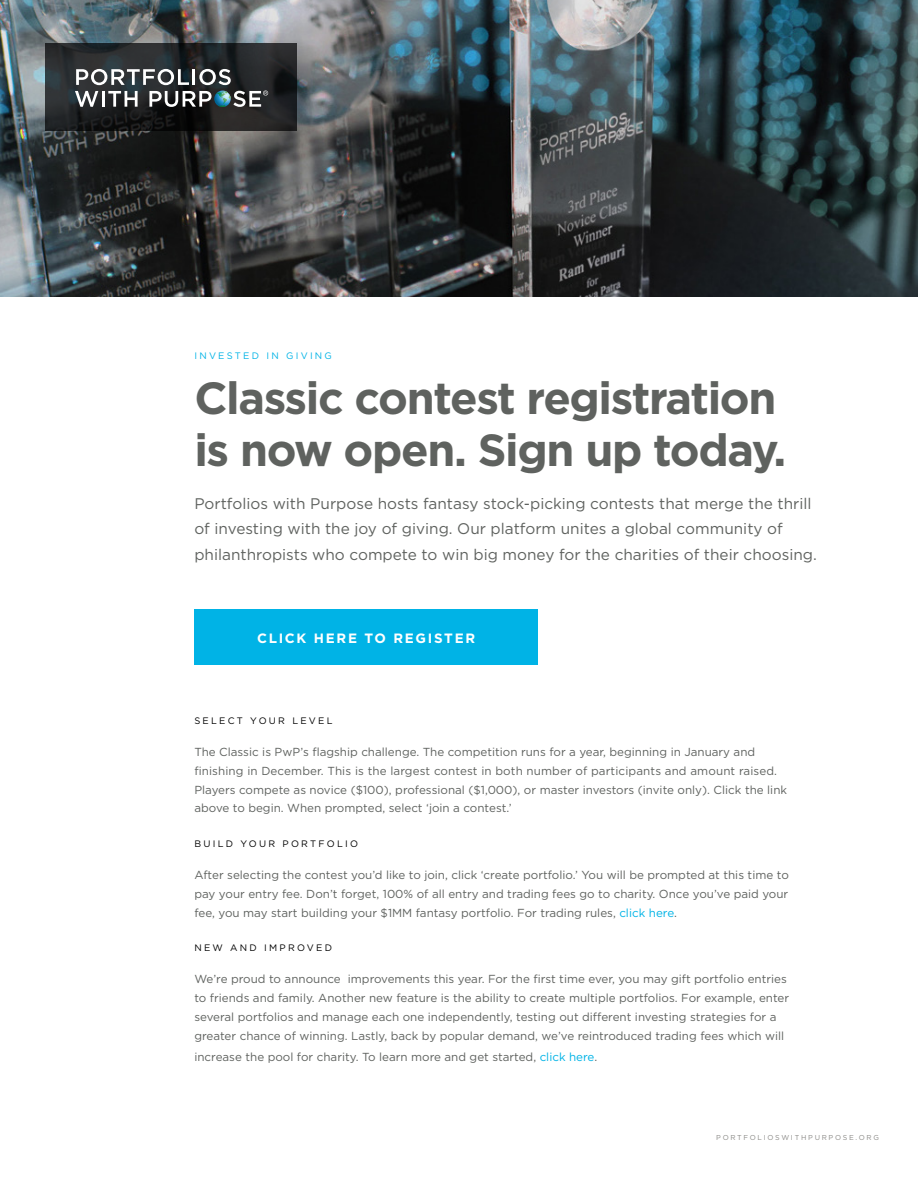
<style>
.page{position:relative;width:918px;height:1188px;background:#fff}
.page>*{position:absolute;margin:0;border:0;box-sizing:border-box;transform-origin:0 0}
.t1{font:700 45px/52.5px "Gotham";letter-spacing:-.03em;color:#5f625f}
.t2{font:15.3px/25.5px "Gotham";color:#5f625f}
.t3{font:700 13.5px "Gotham";letter-spacing:.125em;color:#fff}
.t4{font:11.7px/18.8px "Gotham";color:#5f625f}
.t5{font:9.3px "Gotham";letter-spacing:.24em;color:#000}
.t6{font:9.3px "Gotham";letter-spacing:.24em;color:#00b3e6}
.t7{font:7.2px "Gotham";letter-spacing:.24em;color:#8b8a87}
.s1{color:#00b3e6}
</style>
<div class="page">
<img style="left:0;top:0;width:918px;height:297px">
<svg style="left:45px;top:44px;width:252px;height:87px;background:#222426"></svg>
<svg style="left:76px;top:69px;width:155px;height:16px"></svg>
<svg style="left:75px;top:91px;width:23px;height:16px"></svg>
<hr style="left:102px;top:91px;width:3px;height:16px;background:#fff">
<svg style="left:108px;top:91px;width:30px;height:16px"></svg>
<svg style="left:149px;top:91px;width:119px;height:16px"></svg>
<div style="left:194px;top:610px;width:344px;height:55px;background:#00b3e6"></div>
<p class="t6" style="left:194px;top:350px;width:139px">INVESTED IN GIVING</p>
<h1 class="t1" style="left:194px;top:370px;width:594px">Classic contest registration is now open. Sign up today.</h1>
<p class="t2" style="left:194px;top:490px;width:624px">Portfolios with Purpose hosts fantasy stock-picking contests that merge the thrill of investing with the joy of giving. Our platform unites a global community of philanthropists who compete to win big money for the charities of their choosing.</p>
<p class="t3" style="left:257px;top:630px;width:220px">CLICK HERE TO REGISTER</p>
<p class="t5" style="left:194px;top:715px;width:140px">SELECT YOUR LEVEL</p>
<p class="t4" style="left:194px;top:742px;width:594px">The Classic is PwP’s flagship challenge. The competition runs for a year, beginning in January and finishing in December. This is the largest contest in both number of participants and amount raised.<br>Players compete as novice ($100), professional ($1,000), or master investors (invite only). Click the link above to begin. When prompted, select ‘join a contest.’</p>
<p class="t5" style="left:194px;top:838px;width:165px">BUILD YOUR PORTFOLIO</p>
<p class="t4" style="left:194px;top:865px;width:596px;text-align:justify">After selecting the contest you’d like to join, click ‘create portfolio.’ You will be prompted at this time to pay your entry fee. Don’t forget, 100% of all entry and trading fees go to charity. Once you’ve paid your fee, you may start building your $1MM fantasy portfolio. For trading rules, <span class="s1">click here</span>.</p>
<p class="t5" style="left:194px;top:943px;width:139px">NEW AND IMPROVED</p>
<p class="t4" style="left:194px;top:970px;width:596px">We’re proud to announce improvements this year. For the first time ever, you may gift portfolio entries to friends and family. Another new feature is the ability to create multiple portfolios. For example, enter several portfolios and manage each one independently, testing out different investing strategies for a greater chance of winning. Lastly, back by popular demand, we’ve reintroduced trading fees which will</p>
<p class="t4" style="left:194px;top:1047px;width:404px">increase the pool for charity. To learn more and get started, <span class="s1">click here</span>.</p>
<p class="t7" style="left:716px;top:1133px;width:164px">PORTFOLIOSWITHPURPOSE.ORG</p>
</div>
